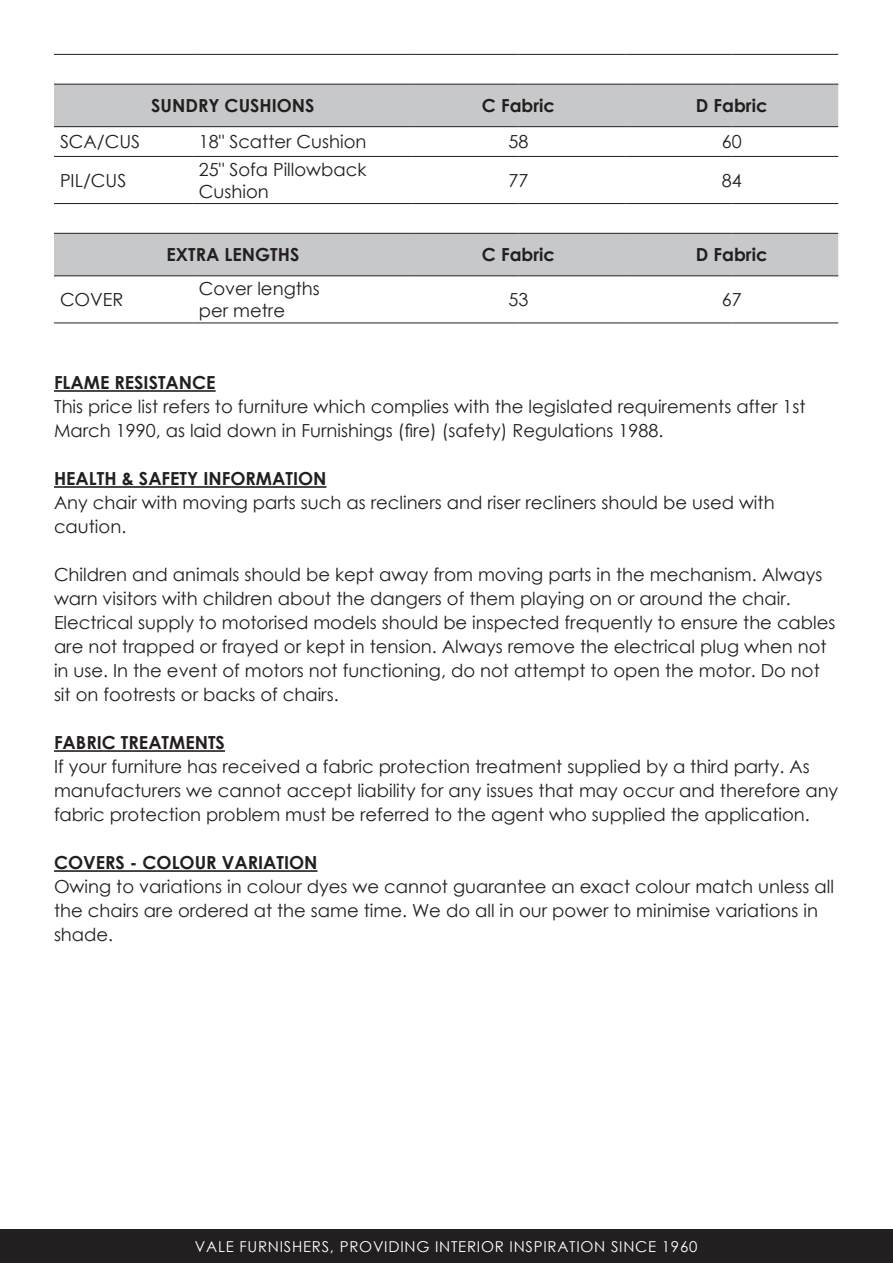
<style>
.page{position:relative;width:893px;height:1263px;background:#fff}
.page>*{position:absolute;margin:0;border:0;box-sizing:border-box;transform-origin:0 0}
.t1{font:18px/24px "Century Gothic";color:#231f20}
.t2{font:700 18px "Century Gothic";color:#231f20}
.t3{font:15px "Century Gothic";letter-spacing:.05em;color:#fff}
</style>
<div class="page">
<div style="left:0;top:1229px;width:893px;height:34px;background:#231f20"></div>
<hr style="left:54px;top:390px;width:162px;height:2px;background:#231f20">
<hr style="left:54px;top:486px;width:272px;height:2px;background:#231f20">
<hr style="left:54px;top:750px;width:171px;height:2px;background:#231f20">
<hr style="left:54px;top:870px;width:263px;height:2px;background:#231f20">
<svg style="left:54px;top:85px;width:784px;height:190px"></svg>
<hr style="left:54px;top:156px;width:139px;height:1px;background:#231f20">
<hr style="left:193px;top:156px;width:219px;height:1px;background:#231f20">
<hr style="left:412px;top:156px;width:107px;height:1px;background:#231f20">
<hr style="left:519px;top:156px;width:106px;height:1px;background:#231f20">
<hr style="left:625px;top:156px;width:107px;height:1px;background:#231f20">
<hr style="left:732px;top:156px;width:106px;height:1px;background:#231f20">
<hr style="left:54px;top:54px;width:139px;height:1px;background:#231f20">
<hr style="left:193px;top:54px;width:219px;height:1px;background:#231f20">
<hr style="left:412px;top:54px;width:107px;height:1px;background:#231f20">
<hr style="left:519px;top:54px;width:106px;height:1px;background:#231f20">
<hr style="left:625px;top:54px;width:107px;height:1px;background:#231f20">
<hr style="left:732px;top:54px;width:106px;height:1px;background:#231f20">
<hr style="left:54px;top:84px;width:139px;height:1px;background:#231f20">
<hr style="left:193px;top:84px;width:219px;height:1px;background:#231f20">
<hr style="left:412px;top:84px;width:107px;height:1px;background:#231f20">
<hr style="left:519px;top:84px;width:106px;height:1px;background:#231f20">
<hr style="left:625px;top:84px;width:107px;height:1px;background:#231f20">
<hr style="left:732px;top:84px;width:106px;height:1px;background:#231f20">
<hr style="left:54px;top:126px;width:139px;height:1px;background:#231f20">
<hr style="left:193px;top:126px;width:219px;height:1px;background:#231f20">
<hr style="left:412px;top:126px;width:107px;height:1px;background:#231f20">
<hr style="left:519px;top:126px;width:106px;height:1px;background:#231f20">
<hr style="left:625px;top:126px;width:107px;height:1px;background:#231f20">
<hr style="left:732px;top:126px;width:106px;height:1px;background:#231f20">
<hr style="left:54px;top:233px;width:139px;height:1px;background:#231f20">
<hr style="left:193px;top:233px;width:219px;height:1px;background:#231f20">
<hr style="left:412px;top:233px;width:107px;height:1px;background:#231f20">
<hr style="left:519px;top:233px;width:106px;height:1px;background:#231f20">
<hr style="left:625px;top:233px;width:107px;height:1px;background:#231f20">
<hr style="left:732px;top:233px;width:106px;height:1px;background:#231f20">
<hr style="left:54px;top:275px;width:139px;height:1px;background:#231f20">
<hr style="left:193px;top:275px;width:219px;height:1px;background:#231f20">
<hr style="left:412px;top:275px;width:107px;height:1px;background:#231f20">
<hr style="left:519px;top:275px;width:106px;height:1px;background:#231f20">
<hr style="left:625px;top:275px;width:107px;height:1px;background:#231f20">
<hr style="left:732px;top:275px;width:106px;height:1px;background:#231f20">
<hr style="left:54px;top:203px;width:139px;height:1px;background:#231f20">
<hr style="left:193px;top:203px;width:219px;height:1px;background:#231f20">
<hr style="left:412px;top:203px;width:107px;height:1px;background:#231f20">
<hr style="left:519px;top:203px;width:106px;height:1px;background:#231f20">
<hr style="left:625px;top:203px;width:107px;height:1px;background:#231f20">
<hr style="left:732px;top:203px;width:106px;height:1px;background:#231f20">
<hr style="left:54px;top:323px;width:139px;height:1px;background:#231f20">
<hr style="left:193px;top:323px;width:219px;height:1px;background:#231f20">
<hr style="left:412px;top:323px;width:107px;height:1px;background:#231f20">
<hr style="left:519px;top:323px;width:106px;height:1px;background:#231f20">
<hr style="left:625px;top:323px;width:107px;height:1px;background:#231f20">
<hr style="left:732px;top:323px;width:106px;height:1px;background:#231f20">
<p class="t2" style="left:151px;top:92px;width:165px">SUNDRY CUSHIONS</p>
<p class="t2" style="left:482px;top:92px;width:75px">C Fabric</p>
<p class="t2" style="left:696px;top:92px;width:73px">D Fabric</p>
<p class="t1" style="left:60px;top:130px;width:82px">SCA/CUS</p>
<p class="t1" style="left:199px;top:130px;width:169px">18" Scatter Cushion</p>
<p class="t1" style="left:508px;top:130px;width:21px">58</p>
<p class="t1" style="left:722px;top:130px;width:21px">60</p>
<p class="t1" style="left:60px;top:168px;width:68px">PIL/CUS</p>
<p class="t1" style="left:199px;top:158px;width:169px;line-height:21.6px">25" Sofa Pillowback<br>Cushion</p>
<p class="t1" style="left:508px;top:168px;width:21px">77</p>
<p class="t1" style="left:722px;top:168px;width:21px">84</p>
<p class="t1" style="left:60px;top:287px;width:65px">COVER</p>
<p class="t2" style="left:167px;top:241px;width:134px">EXTRA LENGTHS</p>
<p class="t2" style="left:482px;top:241px;width:75px">C Fabric</p>
<p class="t2" style="left:696px;top:241px;width:73px">D Fabric</p>
<p class="t1" style="left:199px;top:277px;width:122px">Cover lengths</p>
<p class="t1" style="left:199px;top:298px;width:88px">per metre</p>
<p class="t1" style="left:508px;top:287px;width:21px">53</p>
<p class="t1" style="left:722px;top:287px;width:21px">67</p>
<p class="t2" style="left:54px;top:369px;width:163px">FLAME RESISTANCE</p>
<p class="t1" style="left:54px;top:395px;width:753px">This price list refers to furniture which complies with the legislated requirements after 1st<br>March 1990, as laid down in Furnishings (fire) (safety) Regulations 1988.</p>
<p class="t2" style="left:54px;top:465px;width:274px">HEALTH &amp; SAFETY INFORMATION</p>
<p class="t1" style="left:54px;top:491px;width:722px">Any chair with moving parts such as recliners and riser recliners should be used with caution.</p>
<p class="t1" style="left:54px;top:563px;width:783px">Children and animals should be kept away from moving parts in the mechanism. Always warn visitors with children about the dangers of them playing on or around the chair.<br>Electrical supply to motorised models should be inspected frequently to ensure the cables are not trapped or frayed or kept in tension. Always remove the electrical plug when not in use. In the event of motors not functioning, do not attempt to open the motor. Do not sit on footrests or backs of chairs.</p>
<p class="t2" style="left:54px;top:729px;width:172px">FABRIC TREATMENTS</p>
<p class="t1" style="left:54px;top:755px;width:786px">If your furniture has received a fabric protection treatment supplied by a third party. As manufacturers we cannot accept liability for any issues that may occur and therefore any fabric protection problem must be referred to the agent who supplied the application.</p>
<p class="t2" style="left:54px;top:849px;width:265px">COVERS - COLOUR VARIATION</p>
<p class="t1" style="left:54px;top:875px;width:781px">Owing to variations in colour dyes we cannot guarantee an exact colour match unless all the chairs are ordered at the same time. We do all in our power to minimise variations in shade.</p>
<p class="t3" style="left:195px;top:1236px;width:504px">VALE FURNISHERS, PROVIDING INTERIOR INSPIRATION SINCE 1960</p>
</div>
